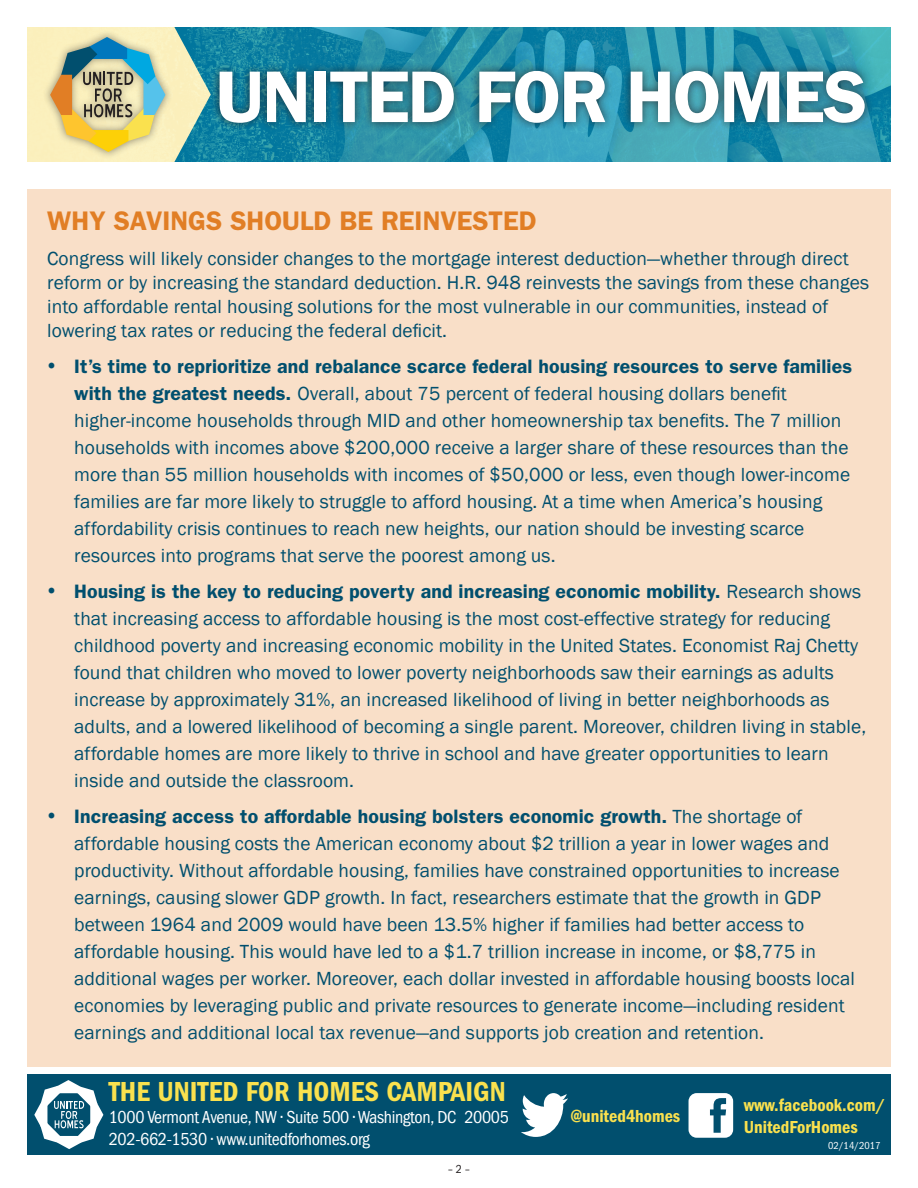
<style>
.page{position:relative;width:918px;height:1188px;background:#fff}
.page>*{position:absolute;margin:0;border:0;box-sizing:border-box;transform-origin:0 0}
.Heading_1{font:600 73.5px "Franklin Gothic";letter-spacing:-.025em;color:#fff}
.t1{font:600 condensed 28.5px "Franklin Gothic";color:#fae14e}
.Heading_3{font:600 27px "Franklin Gothic";color:#e17e25}
.Body_Text{font:19.5px/27px "Franklin Gothic";letter-spacing:.005em;color:#014f6e}
.t2{font:condensed 18px/21.6px "Franklin Gothic";letter-spacing:-.02em;color:#fff}
.t3{font:600 condensed 18px/21.6px "Franklin Gothic";color:#fae14e}
.t4{font:condensed 12px "Franklin Gothic";color:#231f20}
.t5{font:condensed 10.5px "Franklin Gothic";color:#fff}
.s1{font-weight:600}
</style>
<div class="page">
<svg style="left:211px;top:27px;width:680px;height:135px;background:#2995ae"></svg>
<svg style="left:27px;top:27px;width:184px;height:135px;background:#c1caa3"></svg>
<div style="left:27px;top:1074px;width:864px;height:81px;background:#014f6e"></div>
<svg style="left:34px;top:1080px;width:69px;height:69px"></svg>
<svg style="left:521px;top:1093px;width:47px;height:44px"></svg>
<svg style="left:689px;top:1093px;width:44px;height:45px"></svg>
<div style="left:210px;top:62px;width:664px;height:70px;background:#231f20;opacity:.75"></div>
<div style="left:27px;top:189px;width:864px;height:877px;background:#f9dfc8"></div>
<p class="Heading_1" style="left:216px;top:53px;width:653px">UNITED FOR HOMES</p>
<p class="Heading_3" style="left:47px;top:204px;width:491px">WHY SAVINGS SHOULD BE REINVESTED</p>
<p class="Body_Text" style="left:47px;top:247px;width:823px;line-height:24px">Congress will likely consider changes to the mortgage interest deduction—whether through direct reform or by increasing the standard deduction. H.R. 948 reinvests the savings from these changes into affordable rental housing solutions for the most vulnerable in our communities, instead of lowering tax rates or reducing the federal deficit.</p>
<p class="Body_Text" style="left:74px;top:353px;width:779px;text-indent:-27px">• <span class="s1">It’s time to reprioritize and rebalance scarce federal housing resources to serve families with the greatest needs.</span> Overall, about 75 percent of federal housing dollars benefit higher-income households through MID and other homeownership tax benefits. The 7 million households with incomes above $200,000 receive a larger share of these resources than the more than 55 million households with incomes of $50,000 or less, even though lower-income families are far more likely to struggle to afford housing. At a time when America’s housing affordability crisis continues to reach new heights, our nation should be investing scarce resources into programs that serve the poorest among us.</p>
<p class="Body_Text" style="left:74px;top:578px;width:794px;text-indent:-27px">• <span class="s1">Housing is the key to reducing poverty and increasing economic mobility.</span> Research shows that increasing access to affordable housing is the most cost-effective strategy for reducing childhood poverty and increasing economic mobility in the United States. Economist Raj Chetty found that children who moved to lower poverty neighborhoods saw their earnings as adults increase by approximately 31%, an increased likelihood of living in better neighborhoods as adults, and a lowered likelihood of becoming a single parent. Moreover, children living in stable, affordable homes are more likely to thrive in school and have greater opportunities to learn inside and outside the classroom.</p>
<p class="Body_Text" style="left:74px;top:803px;width:782px;text-indent:-27px">• <span class="s1">Increasing access to affordable housing bolsters economic growth.</span> The shortage of affordable housing costs the American economy about $2 trillion a year in lower wages and productivity. Without affordable housing, families have constrained opportunities to increase earnings, causing slower GDP growth. In fact, researchers estimate that the growth in GDP between 1964 and 2009 would have been 13.5% higher if families had better access to affordable housing. This would have led to a $1.7 trillion increase in income, or $8,775 in additional wages per worker. Moreover, each dollar invested in affordable housing boosts local economies by leveraging public and private resources to generate income—including resident earnings and additional local tax revenue—and supports job creation and retention.</p>
<h2 class="t1" style="left:109px;top:1076px;width:399px">THE UNITED FOR HOMES CAMPAIGN</h2>
<p class="t2" style="left:109px;top:1106px;width:402px">1000 Vermont Avenue, NW • Suite 500 • Washington, DC 20005<br>202-662-1530 • www.unitedforhomes.org</p>
<p class="t3" style="left:571px;top:1105px;width:111px">@united4homes</p>
<p class="t3" style="left:744px;top:1094px;width:143px">www.facebook.com/<br>UnitedForHomes</p>
<p class="t5" style="left:828px;top:1139px;width:54px">02/14/2017</p>
<p class="t4" style="left:448px;top:1162px;width:23px">– 2 –</p>
</div>
